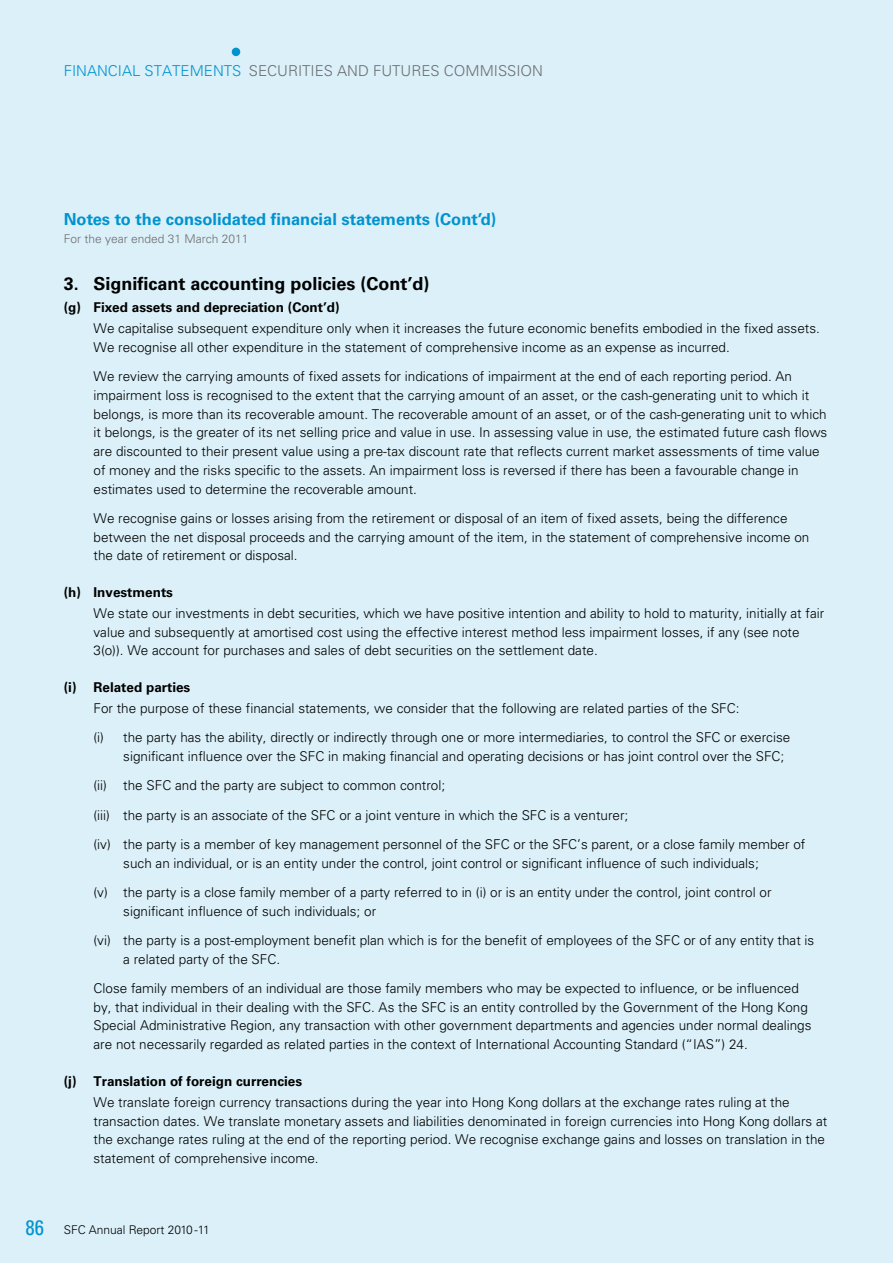
<style>
.page{position:relative;width:893px;height:1263px;background:#dbf0f8}
.page>*{position:absolute;margin:0;border:0;box-sizing:border-box;transform-origin:0 0}
.t1{font:700 18px "Univers";color:#000}
.t2{font:700 16.5px "Univers";color:#0093d0}
.t3{font:300 15px "Univers";color:#0093d0}
.t4{font:300 15px "Univers";color:#6d6e71}
.t5{font:300 13.5px/18.8px "Univers";color:#000}
.t6{font:700 13.5px "Univers";color:#000}
.t7{font:300 12px "Univers";color:#6d6e71}
.t8{font:300 12px "Univers";color:#000}
.s1{color:#6d6e71}
.s2{font-weight:400;font-stretch:condensed;font-size:21px;color:#0093d0}
</style>
<div class="page">
<div style="left:232px;top:48px;width:8px;height:8px;background:#0093d0;border-radius:50%"></div>
<p class="t3" style="left:64px;top:61px;width:233px">fi nancial STATEMENTS <span class="s1">Securities</span></p>
<p class="t4" style="left:337px;top:61px;width:84px">and Futures</p>
<p class="t4" style="left:444px;top:61px;width:21px">Commissio</p>
<p class="t4" style="left:532px;top:61px;width:12px">n</p>
<p class="t2" style="left:64px;top:209px;width:434px">Notes to the consolidated financial statements (Cont’d)</p>
<p class="t7" style="left:64px;top:231px;width:186px">For the year ended 31 March 2011</p>
<h1 class="t1" style="left:64px;top:273px;width:367px">3. Significant accounting policies (Cont’d)</h1>
<p class="t6" style="left:64px;top:299px;width:277px">(g) Fixed assets and depreciation (Cont’d)</p>
<p class="t5" style="left:94px;top:319px;width:728px">We capitalise subsequent expenditure only when it increases the future economic benefits embodied in the fixed assets.<br>We recognise all other expenditure in the statement of comprehensive income as an expense as incurred.</p>
<p class="t5" style="left:94px;top:367px;width:735px">We review the carrying amounts of fixed assets for indications of impairment at the end of each reporting period. An impairment loss is recognised to the extent that the carrying amount of an asset, or the cash-generating unit to which it belongs, is more than its recoverable amount. The recoverable amount of an asset, or of the cash-generating unit to which it belongs, is the greater of its net selling price and value in use. In assessing value in use, the estimated future cash flows are discounted to their present value using a pre-tax discount rate that reflects current market assessments of time value of money and the risks specific to the assets. An impairment loss is reversed if there has been a favourable change in estimates used to determine the recoverable amount.</p>
<p class="t5" style="left:94px;top:509px;width:717px">We recognise gains or losses arising from the retirement or disposal of an item of fixed assets, being the difference between the net disposal proceeds and the carrying amount of the item, in the statement of comprehensive income on the date of retirement or disposal.</p>
<p class="t6" style="left:64px;top:584px;width:111px">(h) Investments</p>
<p class="t5" style="left:94px;top:604px;width:732px">We state our investments in debt securities, which we have positive intention and ability to hold to maturity, initially at fair value and subsequently at amortised cost using the effective interest method less impairment losses, if any (see note<br>3(o)). We account for purchases and sales of debt securities on the settlement date.</p>
<p class="t6" style="left:64px;top:679px;width:128px">(i) Related parties</p>
<p class="t5" style="left:94px;top:694px;width:698px;line-height:29.2px">For the purpose of these financial statements, we consider that the following are related parties of the SFC:<br>(i) the party has the ability, directly or indirectly through one or more intermediaries, to control the SFC or exercise</p>
<p class="t5" style="left:94px;top:742px;width:713px;line-height:29.2px;text-indent:30px">significant influence over the SFC in making financial and operating decisions or has joint control over the SFC;<br>(ii) the SFC and the party are subject to common control;<br>(iii) the party is an associate of the SFC or a joint venture in which the SFC is a venturer;<br>(iv) the party is a member of key management personnel of the SFC or the SFC’s parent, or a close family member of</p>
<p class="t5" style="left:94px;top:848px;width:679px;line-height:29.2px;text-indent:30px">such an individual, or is an entity under the control, joint control or significant influence of such individuals; (v) the party is a close family member of a party referred to in (i) or is an entity under the control, joint control or</p>
<p class="t5" style="left:94px;top:896px;width:722px;line-height:29.2px;text-indent:30px">significant influence of such individuals; or<br>(vi) the party is a post-employment benefit plan which is for the benefit of employees of the SFC or of any entity that is</p>
<p class="t5" style="left:94px;top:944px;width:707px;line-height:29.2px;text-indent:30px">a related party of the SFC.<br>Close family members of an individual are those family members who may be expected to influence, or be influenced</p>
<p class="t5" style="left:94px;top:997px;width:719px">by, that individual in their dealing with the SFC. As the SFC is an entity controlled by the Government of the Hong Kong<br>Special Administrative Region, any transaction with other government departments and agencies under normal dealings are not necessarily regarded as related parties in the context of International Accounting Standard (“IAS”) 24.</p>
<p class="t6" style="left:64px;top:1073px;width:240px">(j) Translation of foreign currencies</p>
<p class="t5" style="left:94px;top:1093px;width:735px">We translate foreign currency transactions during the year into Hong Kong dollars at the exchange rates ruling at the transaction dates. We translate monetary assets and liabilities denominated in foreign currencies into Hong Kong dollars at the exchange rates ruling at the end of the reporting period. We recognise exchange gains and losses on translation in the statement of comprehensive income.</p>
<p class="t8" style="left:26px;top:1222px;width:186px"><span class="s2">86</span> SFC Annual Report 2010 -11</p>
</div>
